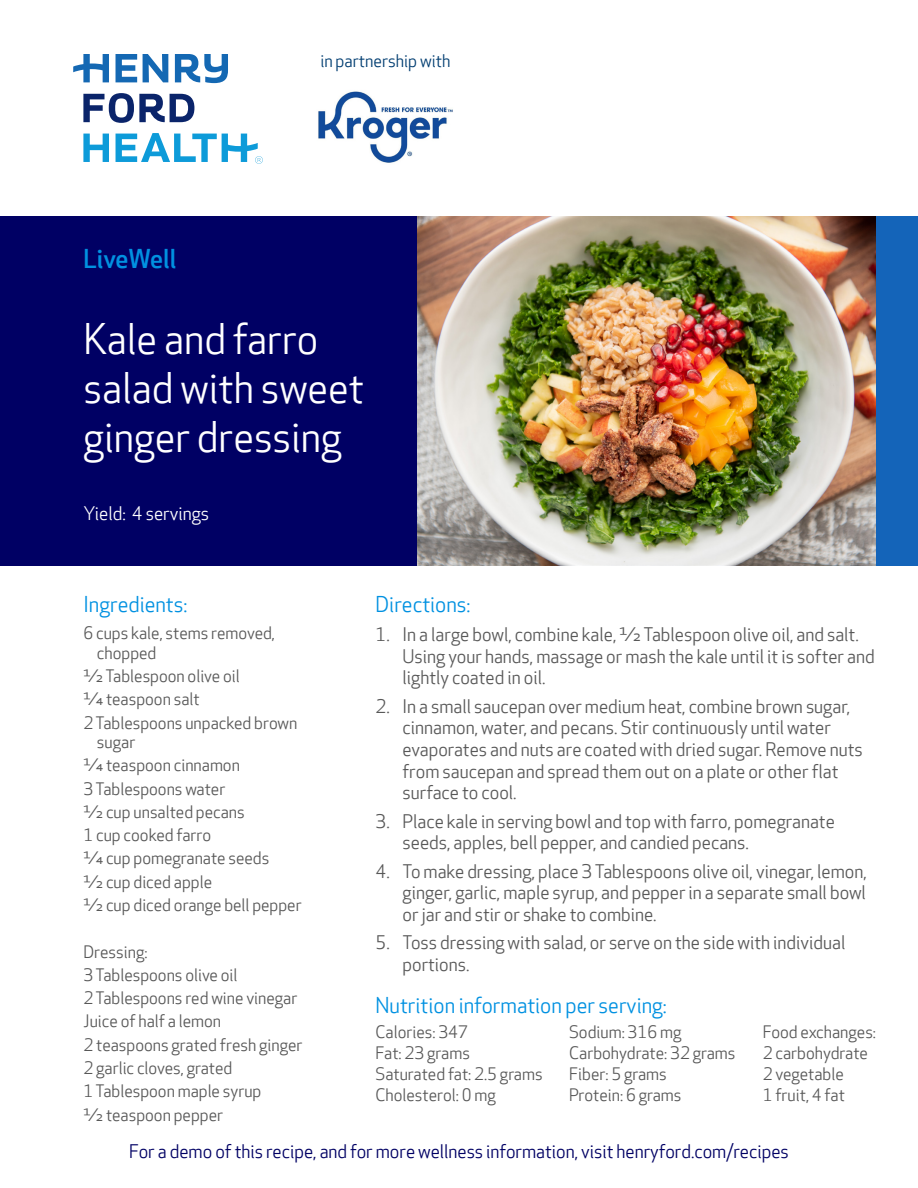
<style>
.page{position:relative;width:918px;height:1188px;background:#fff}
.page>*{position:absolute;margin:0;border:0;box-sizing:border-box;transform-origin:0 0}
.t1{font:40.5px/48.6px "Apex New";color:#fff}
.t2{font:500 25.5px "Apex New";color:#0091e1}
.t3{font:21px "Apex New";color:#0091e1}
.t4{font:18px/21.6px "Apex New";color:#585858}
.t5{font:18px "Apex New";color:#000064}
.t6{font:18px "Apex New";color:#fff}
.t7{font:16.8px "Apex New";color:#003d71}
.t8{font:16.5px/19.5px "Apex New";color:#585858}
</style>
<div class="page">
<div style="left:0;top:216px;width:459px;height:350px;background:#000064"></div>
<img style="left:417px;top:216px;width:459px;height:350px">
<div style="left:876px;top:216px;width:42px;height:350px;background:#1464b9"></div>
<img style="left:318px;top:91px;width:135px;height:72px">
<svg style="left:83px;top:93px;width:111px;height:30px"></svg>
<svg style="left:73px;top:54px;width:155px;height:29px"></svg>
<svg style="left:83px;top:133px;width:180px;height:31px"></svg>
<p class="t2" style="left:83px;top:244px;width:94px">LiveWell</p>
<p class="t7" style="left:320px;top:51px;width:131px">in partnership with</p>
<p class="t1" style="left:83px;top:317px;width:236px">Kale and farro</p>
<p class="t1" style="left:83px;top:365px;width:282px">salad with sweet ginger dressing</p>
<p class="t6" style="left:83px;top:503px;width:127px">Yield: 4 servings</p>
<p class="t3" style="left:83px;top:593px;width:106px">Ingredients:</p>
<p class="t8" style="left:97px;top:624px;width:180px;text-indent:-14px">6 cups kale, stems removed, chopped</p>
<p class="t8" style="left:83px;top:667px;width:158px">½ Tablespoon olive oil</p>
<p class="t8" style="left:83px;top:690px;width:118px">¼ teaspoon salt</p>
<p class="t8" style="left:97px;top:713px;width:202px;text-indent:-14px">2 Tablespoons unpacked brown sugar</p>
<p class="t8" style="left:83px;top:756px;width:158px">¼ teaspoon cinnamon</p>
<p class="t8" style="left:83px;top:779px;width:143px">3 Tablespoons water</p>
<p class="t8" style="left:83px;top:803px;width:163px">½ cup unsalted pecans</p>
<p class="t8" style="left:83px;top:826px;width:129px">1 cup cooked farro</p>
<p class="t8" style="left:83px;top:849px;width:187px">¼ cup pomegranate seeds</p>
<p class="t8" style="left:83px;top:873px;width:130px">½ cup diced apple</p>
<p class="t8" style="left:83px;top:896px;width:220px">½ cup diced orange bell pepper</p>
<p class="t8" style="left:83px;top:942px;width:66px">Dressing:</p>
<p class="t8" style="left:83px;top:966px;width:156px">3 Tablespoons olive oil</p>
<p class="t8" style="left:83px;top:989px;width:216px">2 Tablespoons red wine vinegar</p>
<p class="t8" style="left:83px;top:1012px;width:139px">Juice of half a lemon</p>
<p class="t8" style="left:83px;top:1036px;width:221px">2 teaspoons grated fresh ginger</p>
<p class="t8" style="left:83px;top:1059px;width:150px">2 garlic cloves, grated</p>
<p class="t8" style="left:83px;top:1082px;width:180px">1 Tablespoon maple syrup</p>
<p class="t8" style="left:83px;top:1105px;width:141px">½ teaspoon pepper</p>
<p class="t3" style="left:376px;top:593px;width:96px">Directions:</p>
<p class="t4" style="left:403px;top:625px;width:474px;text-indent:-27px">1. In a large bowl, combine kale, ½ Tablespoon olive oil, and salt.<br>Using your hands, massage or mash the kale until it is softer and lightly coated in oil.</p>
<p class="t4" style="left:403px;top:696px;width:462px;text-indent:-27px">2. In a small saucepan over medium heat, combine brown sugar, cinnamon, water, and pecans. Stir continuously until water evaporates and nuts are coated with dried sugar. Remove nuts from saucepan and spread them out on a plate or other flat surface to cool.</p>
<p class="t4" style="left:403px;top:811px;width:434px;text-indent:-27px">3. Place kale in serving bowl and top with farro, pomegranate seeds, apples, bell pepper, and candied pecans.</p>
<p class="t4" style="left:403px;top:861px;width:466px;text-align:justify;text-indent:-27px">4. To make dressing, place 3 Tablespoons olive oil, vinegar, lemon, ginger, garlic, maple syrup, and pepper in a separate small bowl or jar and stir or shake to combine.</p>
<p class="t4" style="left:403px;top:932px;width:444px;text-indent:-27px">5. Toss dressing with salad, or serve on the side with individual portions.</p>
<p class="t3" style="left:376px;top:994px;width:293px">Nutrition information per serving:</p>
<p class="t8" style="left:376px;top:1023px;width:94px">Calories: 347</p>
<p class="t8" style="left:376px;top:1044px;width:96px">Fat: 23 grams</p>
<p class="t8" style="left:376px;top:1065px;width:169px">Saturated fat: 2.5 grams</p>
<p class="t8" style="left:376px;top:1086px;width:122px">Cholesterol: 0 mg</p>
<p class="t8" style="left:569px;top:1023px;width:114px">Sodium: 316 mg</p>
<p class="t8" style="left:569px;top:1044px;width:168px">Carbohydrate: 32 grams</p>
<p class="t8" style="left:569px;top:1065px;width:99px">Fiber: 5 grams</p>
<p class="t8" style="left:569px;top:1086px;width:114px">Protein: 6 grams</p>
<p class="t8" style="left:763px;top:1022px;width:115px;line-height:21px">Food exchanges:<br>2 carbohydrate</p>
<p class="t8" style="left:763px;top:1065px;width:83px">2 vegetable</p>
<p class="t8" style="left:763px;top:1086px;width:84px">1 fruit, 4 fat</p>
<p class="t5" style="left:129px;top:1142px;width:661px">For a demo of this recipe, and for more wellness information, visit henryford.com/recipes</p>
</div>
